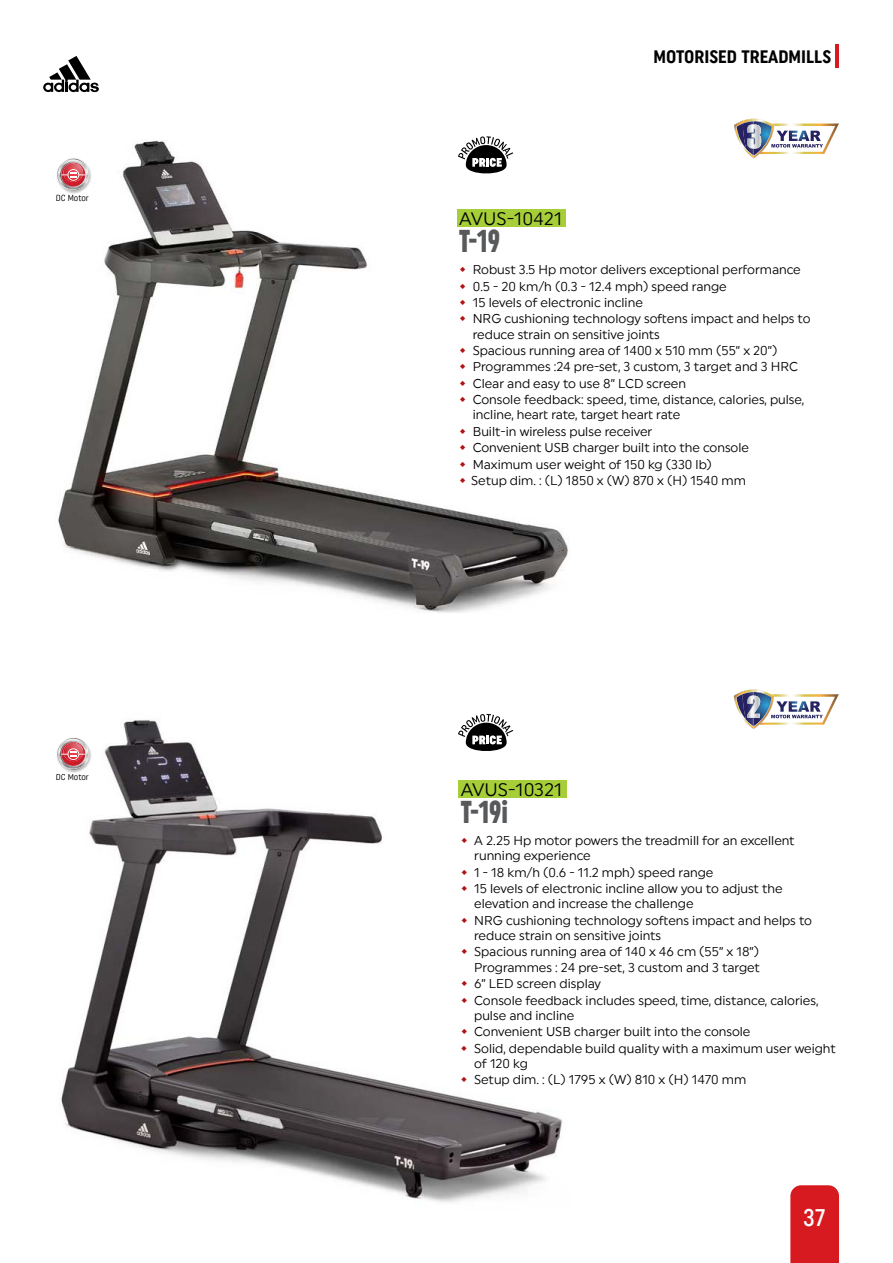
<style>
.page{position:relative;width:893px;height:1263px;background:#fff}
.page>*{position:absolute;margin:0;border:0;box-sizing:border-box;transform-origin:0 0}
.t1{font:31.5px "Uniform Extra Condensed 5";color:#58595b;scale:.95 1}
.t2{font:24px "Uniform Condensed 2";color:#fff}
.t3{font:18px "Uniform Regular 3";color:#000}
.t4{font:18px "Uniform Condensed 4";color:#000}
.t5{font:12.75px/15.9px "Uniform Regular 3";color:#000}
.t6{font:9px "Uniform Condensed 6";color:#000}
</style>
<div class="page">
<div style="left:790px;top:1185px;width:49px;height:78px;background:#d71920"></div>
<hr style="left:836px;top:45px;width:3px;height:23px;background:#d71920">
<img style="left:58px;top:140px;width:511px;height:473px">
<img style="left:61px;top:719px;width:506px;height:484px">
<div style="left:458px;top:780px;width:108px;height:18px;background:#a6ce39"></div>
<div style="left:457px;top:209px;width:108px;height:18px;background:#a6ce39"></div>
<svg style="left:458px;top:714px;width:55px;height:38px"></svg>
<svg style="left:458px;top:136px;width:55px;height:38px"></svg>
<svg style="left:43px;top:56px;width:56px;height:36px"></svg>
<img style="left:56px;top:155px;width:38px;height:41px">
<img style="left:57px;top:195px;width:32px;height:1px">
<svg style="left:57px;top:159px;width:32px;height:32px"></svg>
<img style="left:56px;top:734px;width:38px;height:41px">
<img style="left:57px;top:774px;width:32px;height:1px">
<svg style="left:57px;top:738px;width:32px;height:32px"></svg>
<svg style="left:734px;top:119px;width:105px;height:40px"></svg>
<svg style="left:734px;top:690px;width:105px;height:39px"></svg>
<svg style="left:462px;top:838px;width:5px;height:5px"></svg>
<svg style="left:462px;top:869px;width:5px;height:6px"></svg>
<svg style="left:462px;top:886px;width:5px;height:5px"></svg>
<svg style="left:462px;top:917px;width:5px;height:6px"></svg>
<svg style="left:462px;top:949px;width:5px;height:5px"></svg>
<svg style="left:462px;top:981px;width:5px;height:5px"></svg>
<svg style="left:462px;top:997px;width:5px;height:5px"></svg>
<svg style="left:462px;top:1029px;width:5px;height:5px"></svg>
<svg style="left:462px;top:1045px;width:5px;height:5px"></svg>
<svg style="left:462px;top:1077px;width:5px;height:5px"></svg>
<svg style="left:460px;top:267px;width:5px;height:5px"></svg>
<svg style="left:460px;top:283px;width:5px;height:5px"></svg>
<svg style="left:460px;top:300px;width:5px;height:5px"></svg>
<svg style="left:460px;top:316px;width:5px;height:5px"></svg>
<svg style="left:460px;top:348px;width:5px;height:5px"></svg>
<svg style="left:460px;top:364px;width:5px;height:5px"></svg>
<svg style="left:460px;top:380px;width:5px;height:6px"></svg>
<svg style="left:460px;top:397px;width:5px;height:5px"></svg>
<svg style="left:460px;top:428px;width:5px;height:6px"></svg>
<svg style="left:460px;top:445px;width:5px;height:5px"></svg>
<svg style="left:460px;top:461px;width:5px;height:6px"></svg>
<svg style="left:460px;top:478px;width:5px;height:5px"></svg>
<p class="t6" style="left:56px;top:192px;width:34px">DC Motor</p>
<p class="t6" style="left:56px;top:772px;width:34px">DC Motor</p>
<h3 class="t4" style="left:653px;top:46px;width:179px">MOTORISED TREADMILLS</h3>
<h3 class="t3" style="left:459px;top:208px;width:104px">AVUS-10421</h3>
<h1 class="t1" style="left:459px;top:223px;width:44px">T-19</h1>
<p class="t5" style="left:471px;top:261px;width:341px">Robust 3.5 Hp motor delivers exceptional performance 0.5 - 20 km/h (0.3 - 12.4 mph) speed range<br>15 levels of electronic incline<br>NRG cushioning technology softens impact and helps to reduce strain on sensitive joints<br>Spacious running area of 1400 x 510 mm (55” x 20”)<br>Programmes :24 pre-set, 3 custom, 3 target and 3 HRC Clear and easy to use 8” LCD screen<br>Console feedback: speed, time, distance, calories, pulse, incline, heart rate, target heart rate<br>Built-in wireless pulse receiver<br>Convenient USB charger built into the console Maximum user weight of 150 kg (330 lb)<br>Setup dim. : (L) 1850 x (W) 870 x (H) 1540 mm</p>
<h3 class="t3" style="left:461px;top:779px;width:103px">AVUS-10321</h3>
<h1 class="t1" style="left:461px;top:794px;width:51px">T-19i</h1>
<p class="t5" style="left:474px;top:832px;width:363px">A 2.25 Hp motor powers the treadmill for an excellent running experience<br>1 - 18 km/h (0.6 - 11.2 mph) speed range<br>15 levels of electronic incline allow you to adjust the elevation and increase the challenge<br>NRG cushioning technology softens impact and helps to reduce strain on sensitive joints<br>Spacious running area of 140 x 46 cm (55” x 18”)<br>Programmes : 24 pre-set, 3 custom and 3 target<br>6” LED screen display<br>Console feedback includes speed, time, distance, calories, pulse and incline<br>Convenient USB charger built into the console<br>Solid, dependable build quality with a maximum user weight of 120 kg<br>Setup dim. : (L) 1795 x (W) 810 x (H) 1470 mm</p>
<h2 class="t2" style="left:803px;top:1203px;width:24px">37</h2>
</div>
